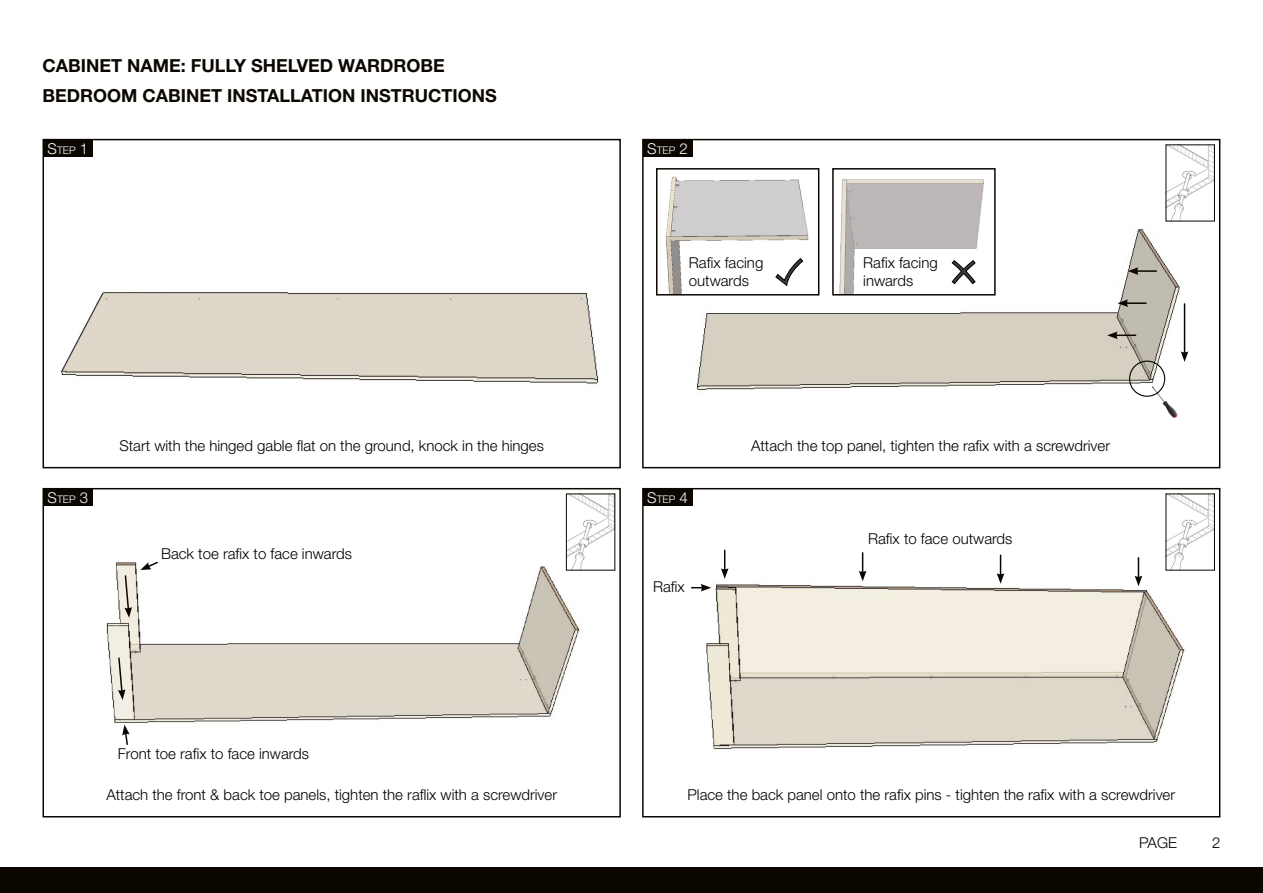
<style>
.page{position:relative;width:1263px;height:893px;background:#fff}
.page>*{position:absolute;margin:0;border:0;box-sizing:border-box;transform-origin:0 0}
.t1{font:700 18px "Helvetica Neue LT Std";color:#0b0700}
.t2{font:300 15px/18px "Helvetica Neue LT Std";color:#000}
.t3{font:300 15px "Helvetica Neue LT Std";color:#000}
.t4{font:300 10.5px "Helvetica Neue LT Std";color:#fff}
.s1{font-size:15px}
</style>
<div class="page">
<div style="left:0;top:867px;width:1263px;height:26px;background:#0b0700"></div>
<img style="left:691px;top:491px;width:524px;height:259px">
<div style="left:642px;top:488px;width:578px;height:329px;border:2px solid #0b0700"></div>
<svg style="left:721px;top:550px;width:7px;height:29px"></svg>
<svg style="left:1135px;top:558px;width:7px;height:28px"></svg>
<svg style="left:997px;top:555px;width:7px;height:29px"></svg>
<svg style="left:859px;top:553px;width:7px;height:28px"></svg>
<img style="left:60px;top:292px;width:539px;height:92px">
<div style="left:43px;top:139px;width:578px;height:329px;border:2px solid #0b0700"></div>
<img style="left:692px;top:142px;width:523px;height:255px">
<div style="left:642px;top:139px;width:578px;height:329px;border:2px solid #0b0700"></div>
<div style="left:43px;top:140px;width:50px;height:17px;background:#0b0700"></div>
<div style="left:643px;top:140px;width:49px;height:17px;background:#0b0700"></div>
<img style="left:106px;top:493px;width:510px;height:232px">
<div style="left:43px;top:488px;width:578px;height:329px;border:2px solid #0b0700"></div>
<div style="left:43px;top:489px;width:50px;height:17px;background:#0b0700"></div>
<div style="left:643px;top:489px;width:49px;height:17px;background:#0b0700"></div>
<svg style="left:1107px;top:331px;width:28px;height:8px"></svg>
<hr style="left:1126px;top:302px;width:20px;height:2px;background:#0b0700">
<svg style="left:1117px;top:299px;width:11px;height:8px"></svg>
<hr style="left:1184px;top:304px;width:1px;height:50px;background:#0b0700">
<svg style="left:1181px;top:351px;width:7px;height:11px"></svg>
<hr style="left:1136px;top:270px;width:20px;height:2px;background:#0b0700">
<svg style="left:1128px;top:267px;width:10px;height:8px"></svg>
<svg style="left:122px;top:725px;width:8px;height:20px"></svg>
<svg style="left:140px;top:560px;width:19px;height:10px"></svg>
<svg style="left:117px;top:656px;width:9px;height:44px"></svg>
<svg style="left:124px;top:574px;width:8px;height:44px"></svg>
<img style="left:1167px;top:146px;width:46px;height:73px">
<div style="left:1165px;top:144px;width:50px;height:77px;border:1px solid #0b0700"></div>
<img style="left:568px;top:496px;width:45px;height:72px">
<div style="left:566px;top:494px;width:49px;height:76px;border:1px solid #0b0700"></div>
<img style="left:1167px;top:496px;width:46px;height:72px">
<div style="left:1165px;top:494px;width:50px;height:76px;border:1px solid #0b0700"></div>
<svg style="left:692px;top:584px;width:19px;height:7px"></svg>
<img style="left:1152px;top:385px;width:26px;height:33px">
<div style="left:1129px;top:361px;width:36px;height:36px;border:1px solid #000;border-radius:50%"></div>
<img style="left:665px;top:171px;width:151px;height:122px">
<div style="left:656px;top:168px;width:163px;height:128px;border:2px solid #0b0700"></div>
<img style="left:835px;top:171px;width:158px;height:122px">
<div style="left:832px;top:168px;width:164px;height:128px;border:2px solid #0b0700"></div>
<svg style="left:775px;top:258px;width:28px;height:28px"></svg>
<svg style="left:952px;top:260px;width:23px;height:24px"></svg>
<p class="t1" style="left:43px;top:55px;width:404px">CABINET NAME: FULLY SHELVED WARDROBE</p>
<p class="t1" style="left:43px;top:85px;width:456px">BEDROOM CABINET INSTALLATION INSTRUCTIONS</p>
<p class="t4" style="left:48px;top:143px;width:42px"><span class="s1">S</span>TEP <span class="s1">1</span></p>
<p class="t4" style="left:647px;top:143px;width:42px"><span class="s1">S</span>TEP <span class="s1">2</span></p>
<p class="t2" style="left:119px;top:436px;width:426px">Start with the hinged gable flat on the ground, knock in the hinges</p>
<p class="t2" style="left:689px;top:254px;width:76px">Rafix facing outwards</p>
<p class="t2" style="left:863px;top:254px;width:76px">Rafix facing inwards</p>
<p class="t2" style="left:751px;top:436px;width:360px">Attach the top panel, tighten the rafix with a screwdriver</p>
<p class="t4" style="left:48px;top:492px;width:42px"><span class="s1">S</span>TEP <span class="s1">3</span></p>
<p class="t4" style="left:647px;top:492px;width:42px"><span class="s1">S</span>TEP <span class="s1">4</span></p>
<p class="t2" style="left:161px;top:545px;width:192px">Back toe rafix to face inwards</p>
<p class="t2" style="left:118px;top:744px;width:193px">Front toe rafix to face inwards</p>
<p class="t2" style="left:653px;top:577px;width:33px">Rafix</p>
<p class="t2" style="left:868px;top:530px;width:146px">Rafix to face outwards</p>
<p class="t2" style="left:106px;top:785px;width:452px">Attach the front &amp; back toe panels, tighten the raflix with a screwdriver</p>
<p class="t2" style="left:687px;top:785px;width:489px">Place the back panel onto the rafix pins - tighten the rafix with a screwdriver</p>
<p class="t3" style="left:1139px;top:833px;width:39px">PAGE</p>
<p class="t2" style="left:1212px;top:833px;width:10px">2</p>
</div>
